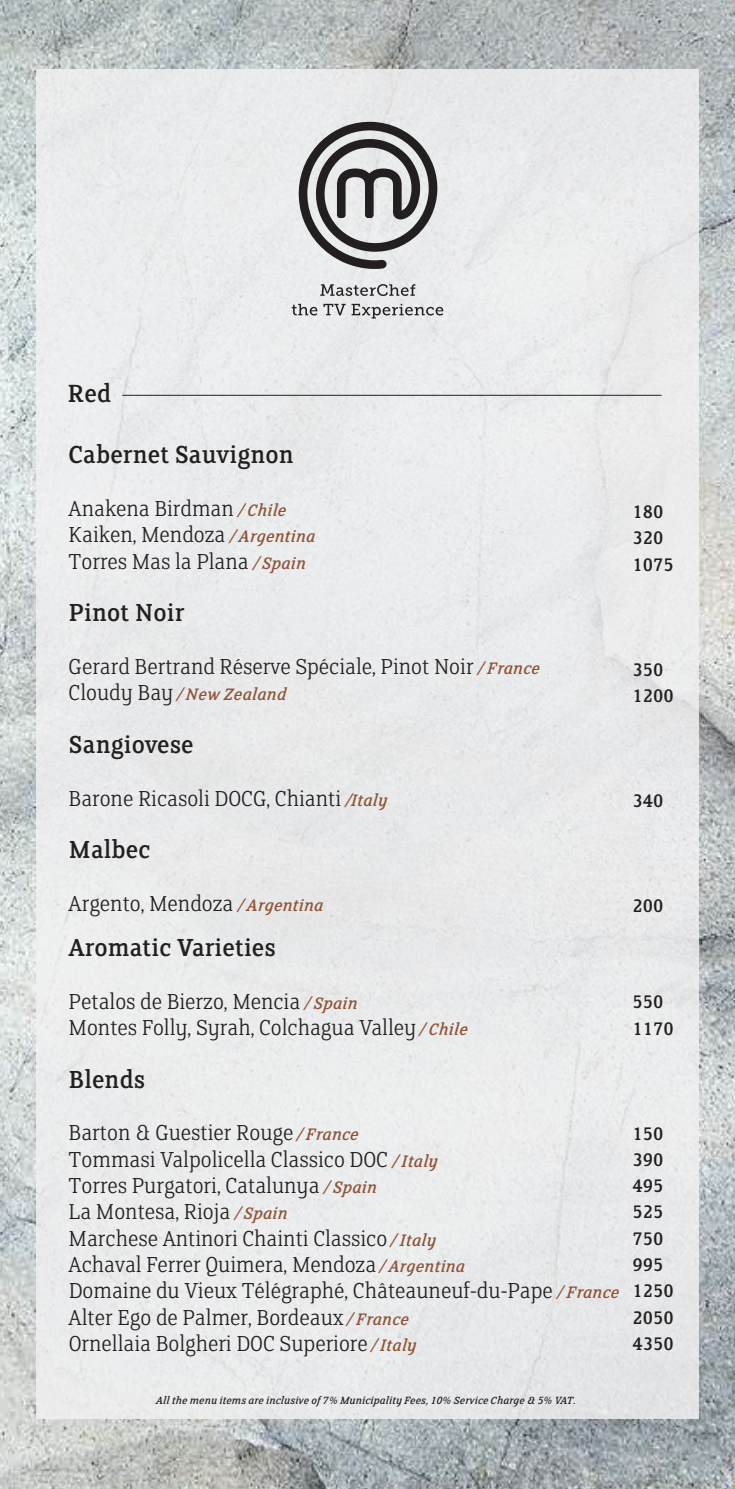
<style>
.page{position:relative;width:735px;height:1489px;background:#fff}
.page>*{position:absolute;margin:0;border:0;box-sizing:border-box;transform-origin:0 0}
.t1{font:27.82px "FS Clerkenwell";color:#231f20}
.t2{font:27.65px "FS Clerkenwell";color:#231f20}
.t3{font:300 24.32px/26.2px "FS Clerkenwell";color:#231f20}
.t4{font:20.3px/26.2px "FS Clerkenwell";color:#231f20}
.t5{font:italic 18.55px "FS Clerkenwell";color:#8e5336}
.t6{font:italic 11.72px "FS Clerkenwell";color:#231f20}
.s1{font-weight:400;font-style:italic;font-size:18.55px;color:#8e5336}
.s2{font-weight:300;font-style:normal;font-size:24.32px;color:#231f20}
</style>
<div class="page">
<img style="left:0;top:0;width:734px;height:1488px">
<div style="left:36px;top:69px;width:662px;height:1349px;background:#eaebec"></div>
<hr style="left:122px;top:395px;width:539px;height:1px;background:#231f20">
<svg style="left:298px;top:121px;width:139px;height:148px"></svg>
<svg style="left:320px;top:284px;width:95px;height:12px"></svg>
<svg style="left:291px;top:304px;width:26px;height:11px"></svg>
<svg style="left:323px;top:304px;width:22px;height:11px"></svg>
<svg style="left:351px;top:304px;width:92px;height:14px"></svg>
<p class="t1" style="left:67px;top:380px;width:45px">Red</p>
<p class="t2" style="left:69px;top:441px;width:227px">Cabernet Sauvignon</p>
<p class="t3" style="left:69px;top:496px;width:248px">Anakena Birdman <span class="s1">/ Chile<br></span>Kaiken, Mendoza <span class="s1">/ Argentina<br></span>Torres Mas la Plana <span class="s1">/ Spain</span></p>
<p class="t2" style="left:69px;top:599px;width:117px">Pinot Noir</p>
<p class="t3" style="left:69px;top:654px;width:472px">Gerard Bertrand Réserve Spéciale, Pinot Noir <span class="s1">/ France</span></p>
<p class="t5" style="left:69px;top:685px;width:219px"><span class="s2">Cloudy Bay</span> / New Zealand</p>
<p class="t2" style="left:69px;top:731px;width:126px">Sangiovese</p>
<p class="t3" style="left:69px;top:786px;width:320px">Barone Ricasoli DOCG, Chianti <span class="s1">/Italy</span></p>
<p class="t2" style="left:69px;top:836px;width:83px">Malbec</p>
<p class="t3" style="left:69px;top:891px;width:256px">Argento, Mendoza <span class="s1">/ Argentina</span></p>
<p class="t2" style="left:69px;top:934px;width:208px">Aromatic Varieties</p>
<p class="t3" style="left:69px;top:989px;width:400px">Petalos de Bierzo, Mencia <span class="s1">/ Spain<br></span>Montes Folly, Syrah, Colchagua Valley <span class="s1">/ Chile</span></p>
<p class="t2" style="left:69px;top:1066px;width:78px">Blends</p>
<p class="t3" style="left:69px;top:1120px;width:552px">Barton &amp; Guestier Rouge <span class="s1">/ France<br></span>Tommasi Valpolicella Classico DOC <span class="s1">/ Italy<br></span>Torres Purgatori, Catalunya <span class="s1">/ Spain<br></span>La Montesa, Rioja <span class="s1">/ Spain<br></span>Marchese Antinori Chainti Classico <span class="s1">/ Italy<br></span>Achaval Ferrer Quimera, Mendoza <span class="s1">/ Argentina<br></span>Domaine du Vieux Télégraphé, Châteauneuf-du-Pape <span class="s1">/ France </span>Alter Ego de Palmer, Bordeaux <span class="s1">/ France<br></span>Ornellaia Bolgheri DOC Superiore <span class="s1">/ Italy</span></p>
<p class="t4" style="left:632px;top:499px;width:43px">180<br>320<br>1075</p>
<p class="t4" style="left:632px;top:657px;width:43px">350<br>1200</p>
<p class="t4" style="left:632px;top:788px;width:32px">340</p>
<p class="t4" style="left:632px;top:893px;width:32px">200</p>
<p class="t4" style="left:632px;top:989px;width:43px">550<br>1170</p>
<p class="t4" style="left:632px;top:1121px;width:43px">150<br>390<br>495<br>525<br>750<br>995<br>1250<br>2050<br>4350</p>
<p class="t6" style="left:156px;top:1395px;width:421px">All the menu items are inclusive of 7% Municipality Fees, 10% Service Charge &amp; 5% VAT.</p>
</div>
